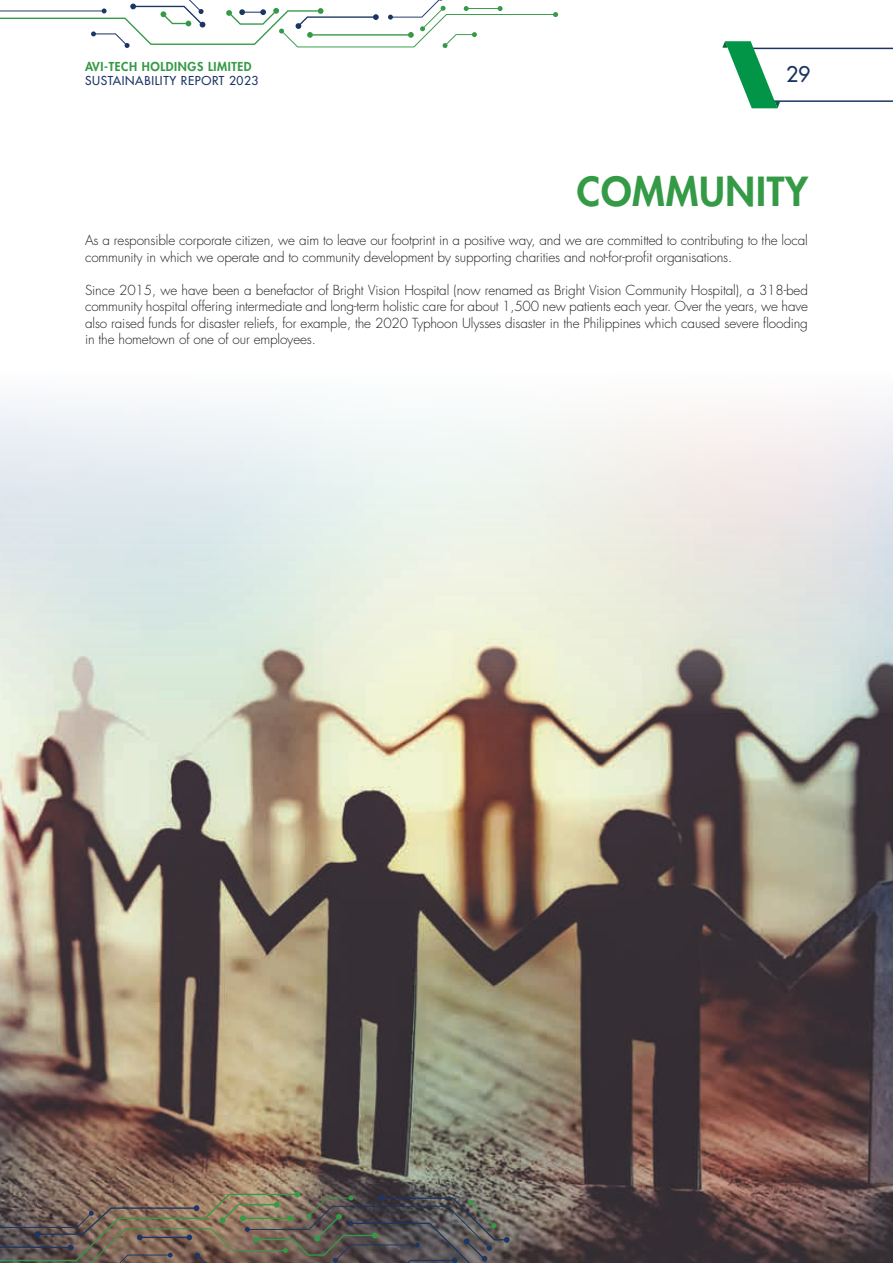
<style>
.page{position:relative;width:893px;height:1263px;background:#fff}
.page>*{position:absolute;margin:0;border:0;box-sizing:border-box;transform-origin:0 0}
.t1{font:800 39px "Futura Std";letter-spacing:.02em;color:#349a46}
.t2{font:500 21px "Futura Std";color:#193460}
.t3{font:300 13.5px/16.5px "Futura Std";letter-spacing:-.01em;color:#231f20}
.t4{font:500 12px "Futura Std";letter-spacing:.05em;color:#1b3664}
.t5{font:800 12px "Futura Std";letter-spacing:.05em;color:#349a46}
</style>
<div class="page">
<img style="left:0;top:401px;width:893px;height:862px">
<svg style="left:0;top:0;width:558px;height:48px"></svg>
<svg style="left:0;top:1191px;width:527px;height:72px;background:#6a5f57"></svg>
<svg style="left:722px;top:41px;width:171px;height:67px"></svg>
<p class="t5" style="left:85px;top:59px;width:168px">AVI-TECH HOLDINGS LIMITED</p>
<p class="t4" style="left:85px;top:73px;width:175px">SUSTAINABILITY REPORT 2023</p>
<h2 class="t2" style="left:786px;top:61px;width:26px">29</h2>
<h1 class="t1" style="left:577px;top:166px;width:233px">COMMUNITY</h1>
<p class="t3" style="left:85px;top:232px;width:724px">As a responsible corporate citizen, we aim to leave our footprint in a positive way, and we are committed to contributing to the local community in which we operate and to community development by supporting charities and not-for-profit organisations.</p>
<p class="t3" style="left:85px;top:282px;width:724px;text-align:justify">Since 2015, we have been a benefactor of Bright Vision Hospital (now renamed as Bright Vision Community Hospital), a 318-bed community hospital offering intermediate and long-term holistic care for about 1,500 new patients each year. Over the years, we have also raised funds for disaster reliefs, for example, the 2020 Typhoon Ulysses disaster in the Philippines which caused severe flooding in the hometown of one of our employees.</p>
</div>
